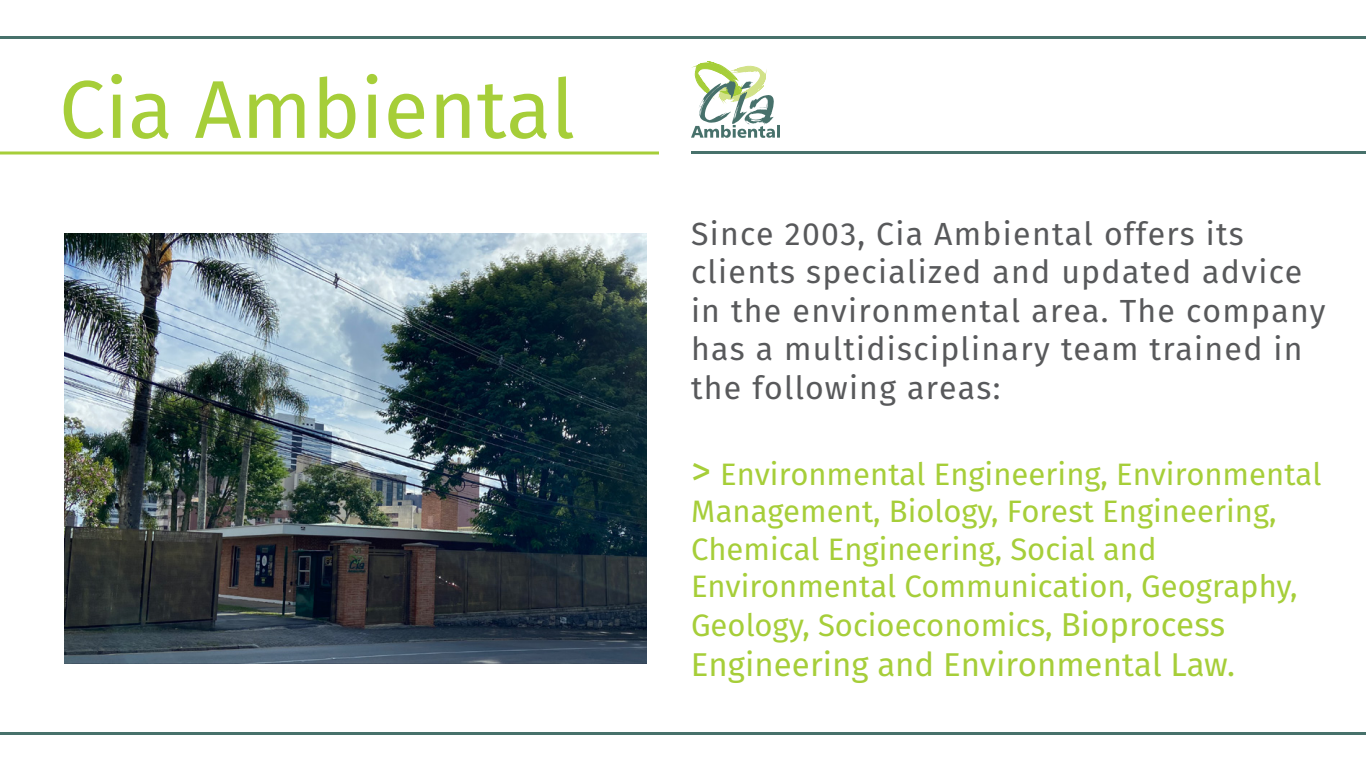
<style>
.page{position:relative;width:1366px;height:768px;background:#fff}
.page>*{position:absolute;margin:0;border:0;box-sizing:border-box;transform-origin:0 0}
.t1{font:82px "Fira Sans";color:#a6ce39}
.t2{font:33px "Fira Sans";color:#a6ce39}
.t3{font:32px/38.4px "Fira Sans";letter-spacing:.04em;color:#58595b}
.t4{font:31px/37.8px "Fira Sans";color:#a6ce39}
.s1{font-size:40px}
.s2{font-size:33px}
</style>
<div class="page">
<hr style="left:0;top:152px;width:659px;height:2px;background:#a6ce39">
<hr style="left:691px;top:152px;width:675px;height:2px;background:#47716b">
<hr style="left:0;top:36px;width:1366px;height:3px;background:#47716b">
<hr style="left:0;top:732px;width:1366px;height:3px;background:#47716b">
<svg style="left:691px;top:61px;width:89px;height:77px"></svg>
<img style="left:65px;top:234px;width:581px;height:430px">
<h1 class="t1" style="left:59px;top:52px;width:517px">Cia Ambiental</h1>
<p class="t3" style="left:691px;top:215px;width:636px">Since 2003, Cia Ambiental offers its clients specialized and updated advice in the environmental area. The company has a multidisciplinary team trained in the following areas:</p>
<p class="t4" style="left:691px;top:455px;width:632px"><span class="s1">&gt;</span> Environmental Engineering, Environmental Management, Biology, Forest Engineering, Chemical Engineering, Social and Environmental Communication, Geography, Geology, Socioeconomics, <span class="s2">Bioprocess</span></p>
<p class="t2" style="left:691px;top:641px;width:546px">Engineering and Environmental Law.</p>
</div>
